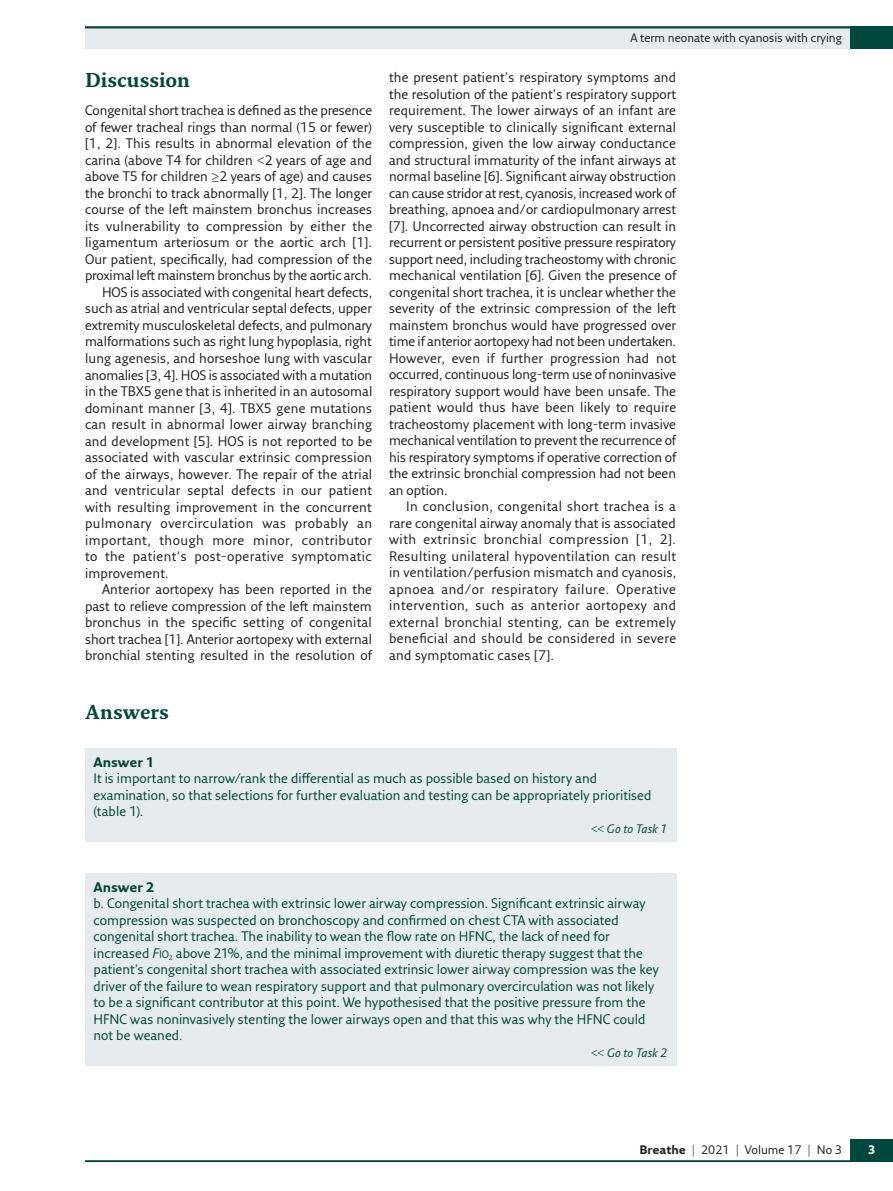
<style>
.page{position:relative;width:893px;height:1191px;background:#fff}
.page>*{position:absolute;margin:0;border:0;box-sizing:border-box;transform-origin:0 0}
.t1{font:700 19.5px "Fresco Std";letter-spacing:-.005em;color:#00473d}
.t2{font:700 19.5px "Fresco Std";letter-spacing:.015em;color:#00473d}
.t3{font:13.5px/16.5px "Fresco Sans Pro";letter-spacing:.01em;color:#231f20;text-align:justify}
.t4{font:13.5px/16.5px "Fresco Sans Pro";color:#00473d}
.t5{font:13.5px "Fresco Sans Pro";letter-spacing:-.01em;color:#231f20}
.t6{font:13.5px "Fresco Sans Pro";letter-spacing:.035em;color:#231f20}
.t7{font:13.5px "Fresco Sans Pro";letter-spacing:-.015em;color:#231f20}
.t8{font:13.5px "Fresco Sans Pro";letter-spacing:.03em;color:#231f20}
.t9{font:700 13.5px "Fresco Sans Pro";letter-spacing:.005em;color:#00473d}
.t10{font:12px "Fresco Sans Pro";color:#231f20}
.t11{font:italic 12px "Fresco Sans Pro";color:#00473d}
.t12{font:700 12px "Fresco Sans Pro";color:#fff}
.s1{font-style:italic}
.s2{font-size:10.5px}
.s3{font-weight:700}
</style>
<div class="page">
<hr style="left:85px;top:1160px;width:808px;height:2px;background:#00473d">
<div style="left:850px;top:1138px;width:43px;height:23px;background:#00473d"></div>
<div style="left:85px;top:26px;width:808px;height:23px;background:#e6eced"></div>
<hr style="left:85px;top:26px;width:808px;height:2px;background:#00473d">
<div style="left:850px;top:26px;width:43px;height:23px;background:#00473d"></div>
<div style="left:85px;top:748px;width:591px;height:93px;background:#e6eced"></div>
<div style="left:85px;top:873px;width:591px;height:192px;background:#e6eced"></div>
<h1 class="t1" style="left:85px;top:68px;width:106px">Discussion</h1>
<p class="t5" style="left:85px;top:102px;width:289px">Congenital short trachea is defined as the presence</p>
<p class="t3" style="left:85px;top:119px;width:288px">of fewer tracheal rings than normal (15 or fewer)</p>
<p class="t3" style="left:85px;top:135px;width:288px">[1, 2]. This results in abnormal elevation of the</p>
<p class="t3" style="left:85px;top:152px;width:289px">carina (above T4 for children &lt;2 years of age and</p>
<p class="t3" style="left:85px;top:168px;width:289px">above T5 for children ≥2 years of age) and causes</p>
<p class="t3" style="left:85px;top:185px;width:289px">the bronchi to track abnormally [1, 2]. The longer</p>
<p class="t3" style="left:85px;top:201px;width:289px">course of the left mainstem bronchus increases</p>
<p class="t3" style="left:85px;top:218px;width:289px">its vulnerability to compression by either the</p>
<p class="t3" style="left:85px;top:234px;width:289px">ligamentum arteriosum or the aortic arch [1].</p>
<p class="t3" style="left:85px;top:251px;width:289px">Our patient, specifically, had compression of the</p>
<p class="t7" style="left:85px;top:267px;width:289px">proximal left mainstem bronchus by the aortic arch.</p>
<p class="t5" style="left:102px;top:284px;width:272px">HOS is associated with congenital heart defects,</p>
<p class="t3" style="left:85px;top:300px;width:288px">such as atrial and ventricular septal defects, upper</p>
<p class="t3" style="left:85px;top:317px;width:288px">extremity musculoskeletal defects, and pulmonary</p>
<p class="t3" style="left:85px;top:333px;width:288px">malformations such as right lung hypoplasia, right</p>
<p class="t3" style="left:85px;top:349px;width:289px">lung agenesis, and horseshoe lung with vascular</p>
<p class="t5" style="left:85px;top:366px;width:289px">anomalies [3, 4]. HOS is associated with a mutation</p>
<p class="t3" style="left:85px;top:382px;width:289px">in the TBX5 gene that is inherited in an autosomal</p>
<p class="t3" style="left:85px;top:399px;width:289px">dominant manner [3, 4]. TBX5 gene mutations</p>
<p class="t3" style="left:85px;top:415px;width:289px">can result in abnormal lower airway branching</p>
<p class="t3" style="left:85px;top:432px;width:289px">and development [5]. HOS is not reported to be</p>
<p class="t3" style="left:85px;top:448px;width:289px">associated with vascular extrinsic compression</p>
<p class="t3" style="left:85px;top:465px;width:289px">of the airways, however. The repair of the atrial</p>
<p class="t3" style="left:85px;top:481px;width:289px">and ventricular septal defects in our patient</p>
<p class="t3" style="left:85px;top:498px;width:288px">with resulting improvement in the concurrent</p>
<p class="t6" style="left:85px;top:515px;width:289px">pulmonary overcirculation was probably an</p>
<p class="t6" style="left:85px;top:531px;width:288px">important, though more minor, contributor</p>
<p class="t8" style="left:85px;top:548px;width:288px">to the patient’s post-operative symptomatic</p>
<p class="t3" style="left:85px;top:564px;width:85px">improvement.</p>
<p class="t3" style="left:102px;top:580px;width:272px">Anterior aortopexy has been reported in the</p>
<p class="t3" style="left:85px;top:597px;width:288px">past to relieve compression of the left mainstem</p>
<p class="t3" style="left:85px;top:613px;width:288px">bronchus in the specific setting of congenital</p>
<p class="t3" style="left:85px;top:630px;width:288px">short trachea [1]. Anterior aortopexy with external</p>
<p class="t3" style="left:85px;top:646px;width:288px">bronchial stenting resulted in the resolution of</p>
<p class="t10" style="left:630px;top:30px;width:213px">A term neonate with cyanosis with crying</p>
<p class="t3" style="left:389px;top:69px;width:289px">the present patient’s respiratory symptoms and the resolution of the patient’s respiratory support requirement. The lower airways of an infant are very susceptible to clinically significant external compression, given the low airway conductance and structural immaturity of the infant airways at normal baseline [6]. Significant airway obstruction can cause stridor at rest, cyanosis, increased work of breathing, apnoea and/or cardiopulmonary arrest [7]. Uncorrected airway obstruction can result in recurrent or persistent positive pressure respiratory support need, including tracheostomy with chronic mechanical ventilation [6]. Given the presence of congenital short trachea, it is unclear whether the severity of the extrinsic compression of the left mainstem bronchus would have progressed over time if anterior aortopexy had not been undertaken.<br>However, even if further progression had not occurred, continuous long-term use of noninvasive respiratory support would have been unsafe. The patient would thus have been likely to require tracheostomy placement with long-term invasive mechanical ventilation to prevent the recurrence of his respiratory symptoms if operative correction of the extrinsic bronchial compression had not been an option.</p>
<p class="t3" style="left:389px;top:498px;width:289px;text-indent:17px">In conclusion, congenital short trachea is a rare congenital airway anomaly that is associated with extrinsic bronchial compression [1, 2].<br>Resulting unilateral hypoventilation can result in ventilation/perfusion mismatch and cyanosis, apnoea and/or respiratory failure. Operative intervention, such as anterior aortopexy and external bronchial stenting, can be extremely beneficial and should be considered in severe and symptomatic cases [7].</p>
<h1 class="t2" style="left:85px;top:699px;width:85px">Answers</h1>
<p class="t9" style="left:94px;top:753px;width:62px">Answer 1</p>
<p class="t4" style="left:94px;top:769px;width:559px">It is important to narrow/rank the differential as much as possible based on history and examination, so that selections for further evaluation and testing can be appropriately prioritised (table 1).</p>
<p class="t11" style="left:591px;top:821px;width:78px">&lt;&lt; Go to Task 1</p>
<p class="t9" style="left:94px;top:878px;width:62px">Answer 2</p>
<p class="t4" style="left:94px;top:895px;width:567px">b. Congenital short trachea with extrinsic lower airway compression. Significant extrinsic airway compression was suspected on bronchoscopy and confirmed on chest CTA with associated congenital short trachea. The inability to wean the flow rate on HFNC, the lack of need for increased <span class="s1">F</span><span class="s2">IO</span><sub>2</sub> above 21%, and the minimal improvement with diuretic therapy suggest that the patient’s congenital short trachea with associated extrinsic lower airway compression was the key driver of the failure to wean respiratory support and that pulmonary overcirculation was not likely to be a significant contributor at this point. We hypothesised that the positive pressure from the HFNC was noninvasively stenting the lower airways open and that this was why the HFNC could not be weaned.</p>
<p class="t11" style="left:591px;top:1045px;width:78px">&lt;&lt; Go to Task 2</p>
<p class="t10" style="left:639px;top:1142px;width:204px"><span class="s3">Breathe</span> | 2021 | Volume 17 | No 3</p>
<p class="t12" style="left:868px;top:1142px;width:9px">3</p>
</div>
